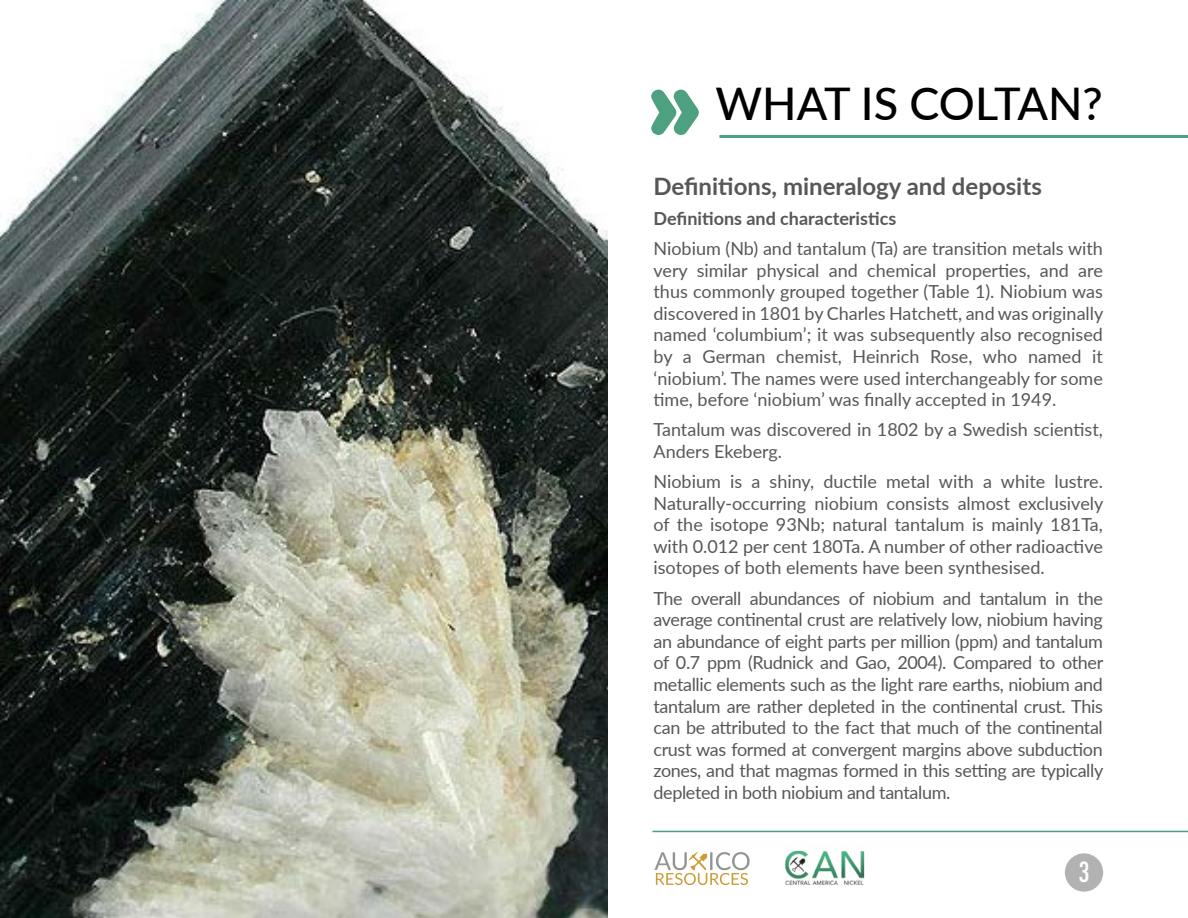
<style>
.page{position:relative;width:1188px;height:918px;background:#fff}
.page>*{position:absolute;margin:0;border:0;box-sizing:border-box;transform-origin:0 0}
.t1{font:500 45px "Lato";color:#000}
.t2{font:500 condensed 27px "Futura";color:#fff}
.t3{font:700 24px "Lato";color:#575756}
.t4{font:18px/21.6px "Lato";color:#575756;text-align:justify}
.t5{font:700 18px "Lato";color:#575756}
</style>
<div class="page">
<div style="left:1065px;top:853px;width:38px;height:39px;background:#b3b2b2;border-radius:50%"></div>
<hr style="left:719px;top:135px;width:469px;height:3px;background:#4da180">
<svg style="left:651px;top:90px;width:48px;height:45px"></svg>
<img style="left:0;top:0;width:608px;height:918px">
<hr style="left:652px;top:831px;width:536px;height:1px;background:#4da180">
<svg style="left:654px;top:851px;width:96px;height:34px"></svg>
<img style="left:785px;top:850px;width:80px;height:35px">
<h1 class="t1" style="left:716px;top:71px;width:389px">WHAT IS COLTAN?</h1>
<h3 class="t3" style="left:654px;top:168px;width:390px">Definitions, mineralogy and deposits</h3>
<p class="t5" style="left:654px;top:205px;width:244px">Definitions and characteristics</p>
<p class="t4" style="left:654px;top:237px;width:451px">Niobium (Nb) and tantalum (Ta) are transition metals with very similar physical and chemical properties, and are thus commonly grouped together (Table 1). Niobium was discovered in 1801 by Charles Hatchett, and was originally named ‘columbium’; it was subsequently also recognised by a German chemist, Heinrich Rose, who named it ‘niobium’. The names were used interchangeably for some time, before ‘niobium’ was finally accepted in 1949.</p>
<p class="t4" style="left:654px;top:418px;width:451px">Tantalum was discovered in 1802 by a Swedish scientist,<br>Anders Ekeberg.</p>
<p class="t4" style="left:654px;top:470px;width:451px">Niobium is a shiny, ductile metal with a white lustre.<br>Naturally-occurring niobium consists almost exclusively of the isotope 93Nb; natural tantalum is mainly 181Ta, with 0.012 per cent 180Ta. A number of other radioactive isotopes of both elements have been synthesised.</p>
<p class="t4" style="left:654px;top:586px;width:451px">The overall abundances of niobium and tantalum in the average continental crust are relatively low, niobium having an abundance of eight parts per million (ppm) and tantalum of 0.7 ppm (Rudnick and Gao, 2004). Compared to other metallic elements such as the light rare earths, niobium and tantalum are rather depleted in the continental crust. This can be attributed to the fact that much of the continental crust was formed at convergent margins above subduction zones, and that magmas formed in this setting are typically depleted in both niobium and tantalum.</p>
<h2 class="t2" style="left:1078px;top:855px;width:13px">3</h2>
</div>
